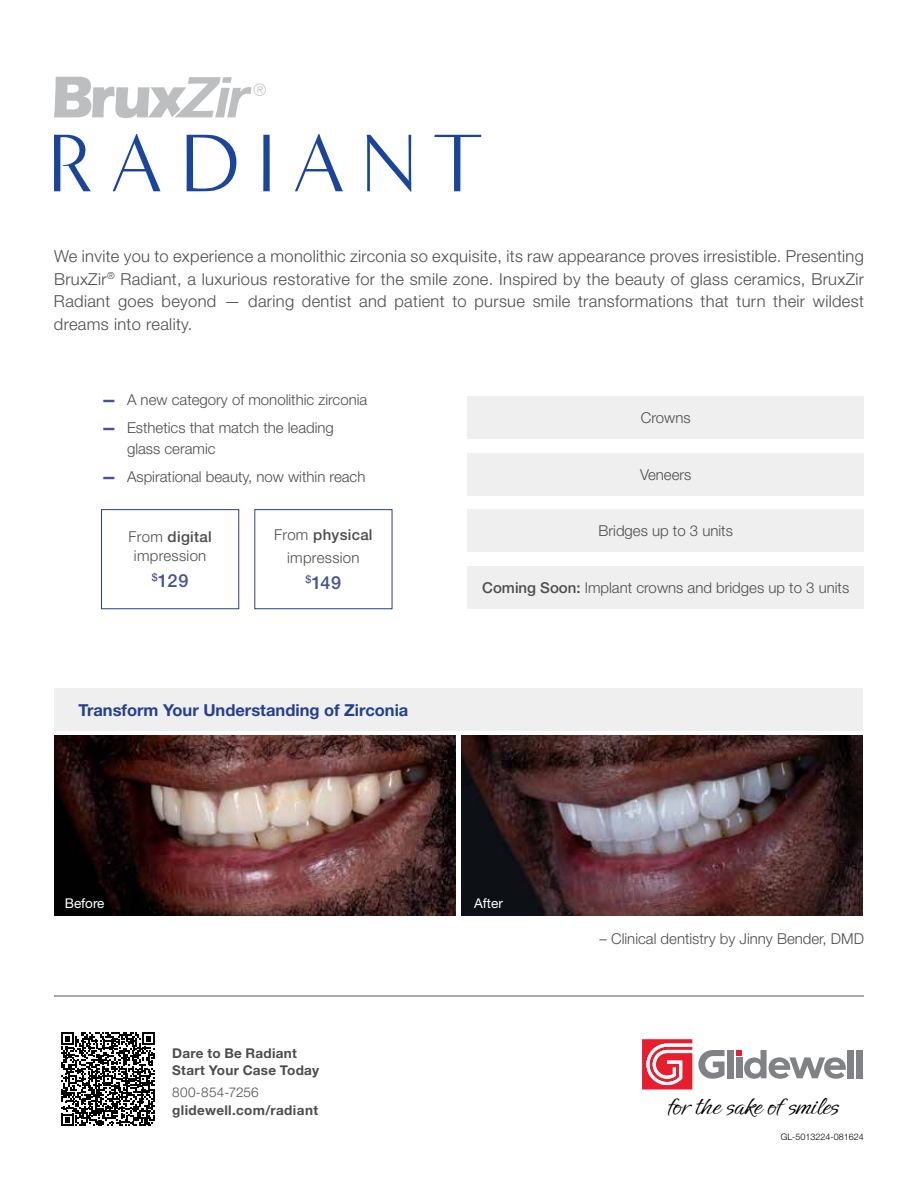
<style>
.page{position:relative;width:918px;height:1188px;background:#fff}
.page>*{position:absolute;margin:0;border:0;box-sizing:border-box;transform-origin:0 0}
.t1{font:30.15px "Ephesis ROB";letter-spacing:-.02em;color:#000}
.t2{font:500 18px "Helvetica Neue LT Std";letter-spacing:.01em;color:#45549a}
.t3{font:300 16.5px/22.5px "Helvetica Neue LT Std";letter-spacing:.02em;color:#4d4d4f;text-align:justify}
.t4{font:700 16.5px "Helvetica Neue LT Std";color:#25408f}
.t5{font:300 15px/21px "Helvetica Neue LT Std";color:#4d4d4f}
.t6{font:300 15px/19.5px "Helvetica Neue LT Std";letter-spacing:.02em;color:#4d4d4f;text-align:center}
.t7{font:700 13.5px/17.5px "Helvetica Neue LT Std";letter-spacing:.02em;color:#4d4d4f}
.t8{font:300 13.5px "Helvetica Neue LT Std";letter-spacing:.015em;color:#4d4d4f}
.t9{font:13.5px "Helvetica Neue LT Std";color:#fff}
.t10{font:300 9px "Helvetica Neue LT Std";color:#000}
.s1{font-weight:900;color:#45549a}
.s2{font-weight:500}
</style>
<div class="page">
<img style="left:461px;top:736px;width:401px;height:180px">
<img style="left:54px;top:736px;width:402px;height:180px">
<hr style="left:54px;top:996px;width:810px;height:1px;background:#4d4d4f">
<div style="left:54px;top:688px;width:808px;height:43px;background:#efeff0"></div>
<div style="left:467px;top:396px;width:397px;height:43px;background:#efeff0"></div>
<div style="left:467px;top:453px;width:397px;height:42px;background:#efeff0"></div>
<div style="left:467px;top:510px;width:397px;height:42px;background:#efeff0"></div>
<div style="left:101px;top:509px;width:138px;height:100px;border:1px solid #25408f"></div>
<div style="left:255px;top:509px;width:137px;height:100px;border:1px solid #25408f"></div>
<div style="left:467px;top:566px;width:397px;height:43px;background:#efeff0"></div>
<svg style="left:54px;top:77px;width:212px;height:41px"></svg>
<svg style="left:54px;top:135px;width:37px;height:56px"></svg>
<svg style="left:113px;top:134px;width:48px;height:57px"></svg>
<svg style="left:187px;top:135px;width:49px;height:56px"></svg>
<svg style="left:263px;top:135px;width:7px;height:56px"></svg>
<svg style="left:295px;top:134px;width:48px;height:57px"></svg>
<svg style="left:367px;top:135px;width:44px;height:57px"></svg>
<svg style="left:434px;top:135px;width:47px;height:56px"></svg>
<svg style="left:642px;top:1039px;width:50px;height:51px"></svg>
<div style="left:857px;top:1050px;width:6px;height:28px;background:#808285"></div>
<div style="left:848px;top:1050px;width:6px;height:28px;background:#808285"></div>
<div style="left:727px;top:1050px;width:6px;height:28px;background:#808285"></div>
<svg style="left:698px;top:1050px;width:27px;height:29px"></svg>
<svg style="left:736px;top:1050px;width:110px;height:29px"></svg>
<svg style="left:61px;top:1033px;width:94px;height:93px"></svg>
<p class="t3" style="left:54px;top:245px;width:812px">We invite you to experience a monolithic zirconia so exquisite, its raw appearance proves irresistible. Presenting BruxZir<sup>®</sup> Radiant, a luxurious restorative for the smile zone. Inspired by the beauty of glass ceramics, BruxZir Radiant goes beyond — daring dentist and patient to pursue smile transformations that turn their wildest dreams into reality.</p>
<p class="t5" style="left:102px;top:389px;width:267px"><span class="s1">—</span> A new category of monolithic zirconia</p>
<p class="t5" style="left:127px;top:417px;width:208px;text-indent:-26px"><span class="s1">—</span> Esthetics that match the leading glass ceramic</p>
<p class="t5" style="left:102px;top:466px;width:265px"><span class="s1">—</span> Aspirational beauty, now within reach</p>
<p class="t5" style="left:641px;top:407px;width:51px">Crowns</p>
<p class="t5" style="left:640px;top:463px;width:53px">Veneers</p>
<p class="t6" style="left:129px;top:526px;width:85px">From <span class="s2">digital </span>impression</p>
<p class="t2" style="left:152px;top:570px;width:38px"><sup>$</sup>129</p>
<p class="t5" style="left:599px;top:520px;width:136px">Bridges up to 3 units</p>
<p class="t6" style="left:274px;top:523px;width:100px;line-height:22.5px">From <span class="s2">physical </span>impression</p>
<p class="t2" style="left:306px;top:572px;width:37px"><sup>$</sup>149</p>
<p class="t5" style="left:482px;top:577px;width:369px"><span class="s2">Coming Soon:</span> Implant crowns and bridges up to 3 units</p>
<p class="t4" style="left:78px;top:699px;width:331px">Transform Your Understanding of Zirconia</p>
<p class="t9" style="left:65px;top:895px;width:41px">Before</p>
<p class="t9" style="left:474px;top:895px;width:30px">After</p>
<p class="t7" style="left:172px;top:1044px;width:148px">Dare to Be Radiant<br>Start Your Case Today</p>
<p class="t8" style="left:172px;top:1084px;width:88px">800-854-7256</p>
<p class="t7" style="left:172px;top:1101px;width:147px">glidewell.com/radiant</p>
<p class="t5" style="left:600px;top:928px;width:266px">– Clinical dentistry by Jinny Bender, DMD</p>
<h1 class="t1" style="left:666px;top:1087px;width:175px">for the sake of smiles</h1>
<p class="t10" style="left:781px;top:1132px;width:85px">GL-5013224-081624</p>
</div>
